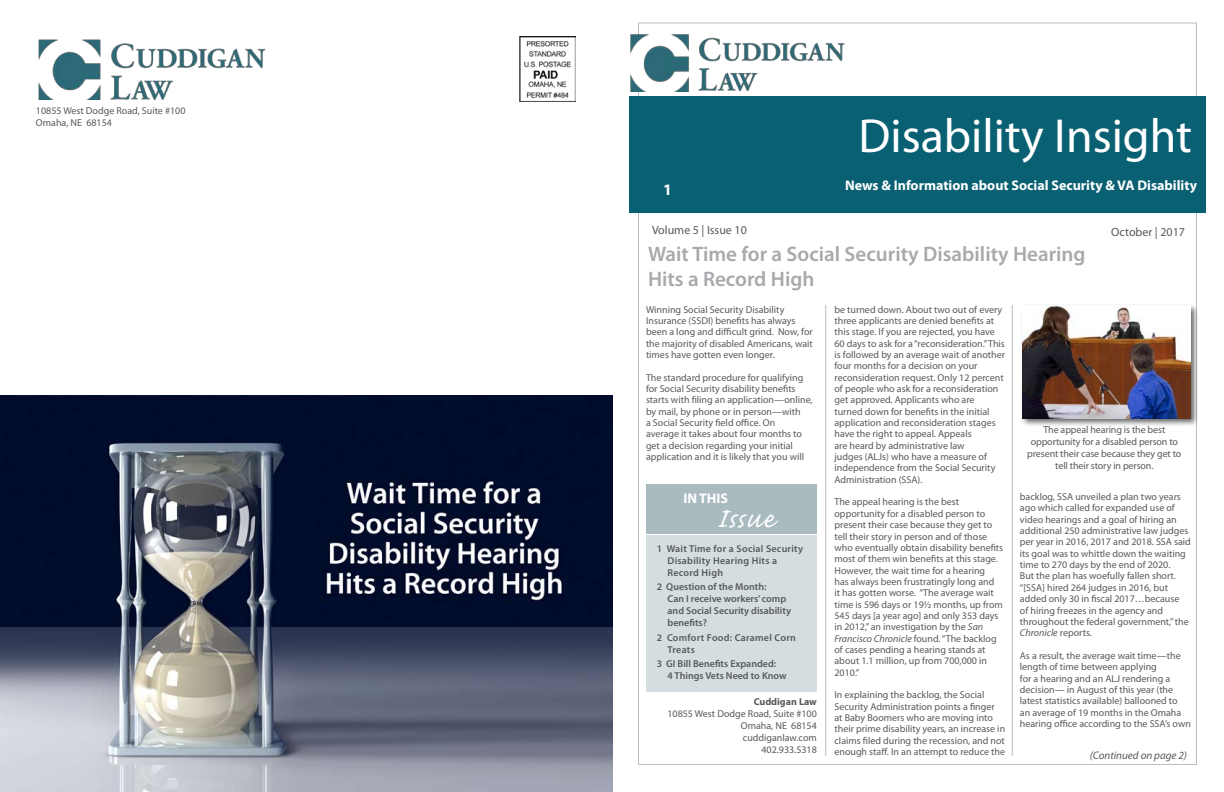
<style>
.page{position:relative;width:1224px;height:792px;background:#fff}
.page>*{position:absolute;margin:0;border:0;box-sizing:border-box;transform-origin:0 0}
.t1{font:48px "Myriad Pro";color:#fff}
.t2{font:36px "Caflisch Script Pro";letter-spacing:.02em;color:#fff}
.t3{font:600 21px/25px "Myriad Pro";color:#a7a9ac}
.t4{font:700 16px "Myriad Pro";color:#fff}
.t5{font:700 14px "Myriad Pro";color:#fff}
.t6{font:12px "Myriad Pro";color:#58595b}
.t7{font:italic 11px "Myriad Pro";color:#58595b}
.t8{font:10px/11.4px "Myriad Pro";color:#58595b}
.t9{font:600 10px/12px "Myriad Pro";color:#58595b}
.t10{font:600 10px/12px "Myriad Pro";letter-spacing:.025em;color:#58595b}
.t11{font:700 10px "Myriad Pro";color:#58595b}
.s1{font-style:italic}
</style>
<div class="page">
<div style="left:646px;top:535px;width:171px;height:157px;background:#d4dddf"></div>
<div style="left:646px;top:484px;width:171px;height:50px;background:#aabbbf"></div>
<div style="left:629px;top:96px;width:576px;height:117px;background:#0a6073"></div>
<img style="left:38px;top:39px;width:228px;height:61px">
<img style="left:519px;top:36px;width:57px;height:65px">
<img style="left:630px;top:30px;width:215px;height:62px">
<img style="left:0;top:396px;width:612px;height:396px">
<div style="left:1020px;top:304px;width:179px;height:123px;background:#000;opacity:.6"></div>
<img style="left:1022px;top:306px;width:169px;height:112px">
<hr style="left:825px;top:305px;width:1px;height:451px;background:#bcbdc0">
<hr style="left:1012px;top:305px;width:1px;height:451px;background:#bcbdc0">
<p class="t8" style="left:36px;top:104px;width:151px;line-height:12px">10855 West Dodge Road, Suite #100<br>Omaha, NE 68154</p>
<h3 class="t4" style="left:663px;top:179px;width:10px">1</h3>
<p class="t6" style="left:652px;top:223px;width:96px">Volume 5 | Issue 10</p>
<h1 class="t1" style="left:859px;top:106px;width:335px">Disability Insight</h1>
<h3 class="t5" style="left:845px;top:176px;width:353px">News &amp; Information about Social Security &amp; VA Disability</h3>
<p class="t6" style="left:1111px;top:225px;width:75px">October | 2017</p>
<h3 class="t3" style="left:648px;top:241px;width:439px">Wait Time for a Social Security Disability Hearing<br>Hits a Record High</h3>
<p class="t8" style="left:646px;top:303px;width:168px">Winning Social Security Disability Insurance (SSDI) benefits has always been a long and difficult grind. Now, for the majority of disabled Americans, wait times have gotten even longer.</p>
<p class="t8" style="left:646px;top:371px;width:168px">The standard procedure for qualifying for Social Security disability benefits starts with filing an application—online, by mail, by phone or in person—with<br>a Social Security field office. On<br>average it takes about four months to get a decision regarding your initial application and it is likely that you will</p>
<h3 class="t5" style="left:683px;top:489px;width:46px">IN THIS</h3>
<h2 class="t2" style="left:717px;top:500px;width:58px">Issue</h2>
<p class="t10" style="left:668px;top:543px;width:137px;text-indent:-11px">1 Wait Time for a Social Security<br>Disability Hearing Hits a<br>Record High</p>
<p class="t9" style="left:668px;top:581px;width:125px;text-indent:-11px">2 Question of the Month:<br>Can I receive workers’ comp and Social Security disability benefits?</p>
<p class="t10" style="left:668px;top:631px;width:130px;text-indent:-11px">2 Comfort Food: Caramel Corn<br>Treats</p>
<p class="t9" style="left:668px;top:657px;width:121px;text-indent:-11px">3 GI Bill Benefits Expanded:<br>4 Things Vets Need to Know</p>
<p class="t11" style="left:754px;top:695px;width:65px">Cuddigan Law</p>
<p class="t8" style="left:667px;top:707px;width:151px;line-height:12px;text-align:right">10855 West Dodge Road, Suite #100<br>Omaha, NE 68154 cuddiganlaw.com<br>402.933.5318</p>
<p class="t8" style="left:834px;top:303px;width:172px">be turned down. About two out of every three applicants are denied benefits at this stage. If you are rejected, you have 60 days to ask for a “reconsideration.” This is followed by an average wait of another four months for a decision on your reconsideration request. Only 12 percent of people who ask for a reconsideration get approved. Applicants who are turned down for benefits in the initial application and reconsideration stages have the right to appeal. Appeals<br>are heard by administrative law<br>judges (ALJs) who have a measure of independence from the Social Security Administration (SSA).</p>
<p class="t8" style="left:834px;top:496px;width:170px">The appeal hearing is the best opportunity for a disabled person to present their case because they get to tell their story in person and of those who eventually obtain disability benefits most of them win benefits at this stage.<br>However, the wait time for a hearing<br>has always been frustratingly long and<br>it has gotten worse. “The average wait time is 596 days or 19½ months, up from 545 days [a year ago] and only 353 days in 2012,” an investigation by the <span class="s1">San Francisco Chronicle</span> found. “The backlog of cases pending a hearing stands at about 1.1 million, up from 700,000 in 2010.”</p>
<p class="t8" style="left:834px;top:689px;width:172px">In explaining the backlog, the Social Security Administration points a finger at Baby Boomers who are moving into their prime disability years, an increase in claims filed during the recession, and not enough staff. In an attempt to reduce the</p>
<p class="t8" style="left:1027px;top:424px;width:156px;line-height:12px;text-align:center">The appeal hearing is the best opportunity for a disabled person to present their case because they get to tell their story in person.</p>
<p class="t8" style="left:1020px;top:491px;width:172px">backlog, SSA unveiled a plan two years ago which called for expanded use of video hearings and a goal of hiring an additional 250 administrative law judges per year in 2016, 2017 and 2018. SSA said its goal was to whittle down the waiting time to 270 days by the end of 2020.<br>But the plan has woefully fallen short. “[SSA] hired 264 judges in 2016, but added only 30 in fiscal 2017…because<br>of hiring freezes in the agency and throughout the federal government,” the <span class="s1">Chronicle</span> reports.</p>
<p class="t8" style="left:1020px;top:650px;width:172px">As a result, the average wait time—the length of time between applying<br>for a hearing and an ALJ rendering a decision— in August of this year (the latest statistics available) ballooned to<br>an average of 19 months in the Omaha hearing office according to the SSA’s own</p>
<p class="t7" style="left:1090px;top:749px;width:99px">(Continued on page 2)</p>
</div>
